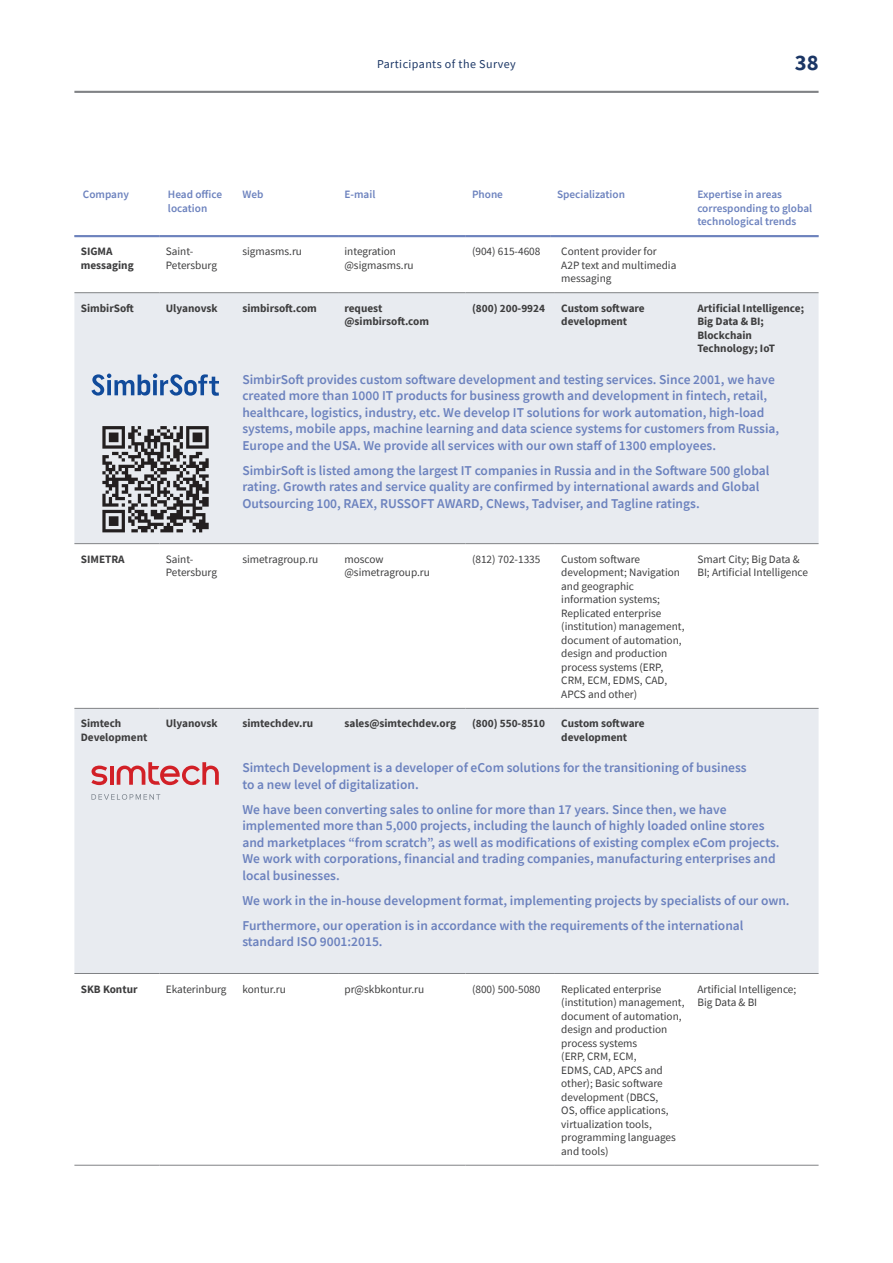
<style>
.page{position:relative;width:893px;height:1263px;background:#fff}
.page>*{position:absolute;margin:0;border:0;box-sizing:border-box;transform-origin:0 0}
.t1{font:700 22.5px "Source Sans Pro";color:#1b3665}
.t2{font:600 13.5px/16.5px "Source Sans Pro";color:#6c82be}
.t3{font:12px "Source Sans Pro";letter-spacing:.035em;color:#1b3665}
.t4{font:11.25px/13.5px "Source Sans Pro";color:#3e3e3f}
.t5{font:700 11.25px/13.5px "Source Sans Pro";color:#3e3e3f}
.t6{font:600 11.25px/13.5px "Source Sans Pro";color:#6c82be}
</style>
<div class="page">
<hr style="left:74px;top:91px;width:745px;height:2px;background:#808285">
<svg style="left:74px;top:293px;width:162px;height:680px;fill:#e8ebf0"></svg>
<svg style="left:236px;top:293px;width:583px;height:680px;fill:#e8ebf0"></svg>
<hr style="left:74px;top:543px;width:85px;height:1px;background:#808285">
<hr style="left:159px;top:543px;width:77px;height:1px;background:#808285">
<hr style="left:236px;top:543px;width:102px;height:1px;background:#808285">
<hr style="left:338px;top:543px;width:128px;height:1px;background:#808285">
<hr style="left:466px;top:543px;width:89px;height:1px;background:#808285">
<hr style="left:555px;top:543px;width:136px;height:1px;background:#808285">
<hr style="left:691px;top:543px;width:128px;height:1px;background:#808285">
<hr style="left:74px;top:973px;width:85px;height:1px;background:#808285">
<hr style="left:159px;top:973px;width:77px;height:1px;background:#808285">
<hr style="left:236px;top:973px;width:102px;height:1px;background:#808285">
<hr style="left:338px;top:973px;width:128px;height:1px;background:#808285">
<hr style="left:466px;top:973px;width:89px;height:1px;background:#808285">
<hr style="left:555px;top:973px;width:136px;height:1px;background:#808285">
<hr style="left:691px;top:973px;width:128px;height:1px;background:#808285">
<hr style="left:74px;top:292px;width:85px;height:1px;background:#808285">
<hr style="left:159px;top:292px;width:77px;height:1px;background:#808285">
<hr style="left:236px;top:292px;width:102px;height:1px;background:#808285">
<hr style="left:338px;top:292px;width:128px;height:1px;background:#808285">
<hr style="left:466px;top:292px;width:89px;height:1px;background:#808285">
<hr style="left:555px;top:292px;width:136px;height:1px;background:#808285">
<hr style="left:691px;top:292px;width:128px;height:1px;background:#808285">
<hr style="left:74px;top:708px;width:85px;height:1px;background:#808285">
<hr style="left:159px;top:708px;width:77px;height:1px;background:#808285">
<hr style="left:236px;top:708px;width:102px;height:1px;background:#808285">
<hr style="left:338px;top:708px;width:128px;height:1px;background:#808285">
<hr style="left:466px;top:708px;width:89px;height:1px;background:#808285">
<hr style="left:555px;top:708px;width:136px;height:1px;background:#808285">
<hr style="left:691px;top:708px;width:128px;height:1px;background:#808285">
<hr style="left:74px;top:1165px;width:85px;height:1px;background:#808285">
<hr style="left:159px;top:1165px;width:77px;height:1px;background:#808285">
<hr style="left:236px;top:1165px;width:102px;height:1px;background:#808285">
<hr style="left:338px;top:1165px;width:128px;height:1px;background:#808285">
<hr style="left:466px;top:1165px;width:89px;height:1px;background:#808285">
<hr style="left:555px;top:1165px;width:136px;height:1px;background:#808285">
<hr style="left:691px;top:1165px;width:128px;height:1px;background:#808285">
<svg style="left:91px;top:373px;width:128px;height:23px;background:#94acce"></svg>
<svg style="left:102px;top:426px;width:107px;height:106px;background:#838386"></svg>
<hr style="left:110px;top:766px;width:4px;height:19px;background:#d22027">
<svg style="left:117px;top:762px;width:102px;height:23px;background:#df9ca1"></svg>
<svg style="left:91px;top:765px;width:16px;height:20px"></svg>
<svg style="left:92px;top:794px;width:68px;height:6px"></svg>
<hr style="left:74px;top:235px;width:85px;height:2px;background:#6c82be">
<hr style="left:159px;top:235px;width:77px;height:2px;background:#6c82be">
<hr style="left:236px;top:235px;width:102px;height:2px;background:#6c82be">
<hr style="left:338px;top:235px;width:128px;height:2px;background:#6c82be">
<hr style="left:466px;top:235px;width:85px;height:2px;background:#6c82be">
<hr style="left:551px;top:235px;width:140px;height:2px;background:#6c82be">
<hr style="left:691px;top:235px;width:128px;height:2px;background:#6c82be">
<p class="t3" style="left:377px;top:56px;width:140px">Participants of the Survey</p>
<h1 class="t1" style="left:795px;top:47px;width:25px">38</h1>
<p class="t6" style="left:83px;top:187px;width:48px">Company</p>
<p class="t6" style="left:168px;top:187px;width:56px">Head office location</p>
<p class="t6" style="left:242px;top:187px;width:23px">Web</p>
<p class="t6" style="left:344px;top:187px;width:32px">E-mail</p>
<p class="t6" style="left:472px;top:187px;width:33px">Phone</p>
<p class="t6" style="left:557px;top:187px;width:70px">Specialization</p>
<p class="t6" style="left:697px;top:187px;width:116px">Expertise in areas corresponding to global technological trends</p>
<p class="t5" style="left:81px;top:244px;width:54px">SIGMA messaging</p>
<p class="t4" style="left:166px;top:244px;width:53px">Saint-<br>Petersburg</p>
<p class="t4" style="left:242px;top:244px;width:61px">sigmasms.ru</p>
<p class="t4" style="left:344px;top:244px;width:71px">integration @sigmasms.ru</p>
<p class="t4" style="left:472px;top:244px;width:70px">(904) 615-4608</p>
<p class="t4" style="left:561px;top:244px;width:117px">Content provider for<br>A2P text and multimedia messaging</p>
<p class="t5" style="left:81px;top:301px;width:55px">SimbirSoft</p>
<p class="t5" style="left:166px;top:301px;width:53px">Ulyanovsk</p>
<p class="t5" style="left:242px;top:301px;width:76px">simbirsoft.com</p>
<p class="t5" style="left:344px;top:301px;width:86px">request @simbirsoft.com</p>
<p class="t5" style="left:472px;top:301px;width:75px">(800) 200-9924</p>
<p class="t5" style="left:561px;top:301px;width:85px">Custom software development</p>
<p class="t5" style="left:697px;top:301px;width:108px">Artificial Intelligence;<br>Big Data &amp; BI;<br>Blockchain<br>Technology; IoT</p>
<p class="t2" style="left:242px;top:371px;width:538px">SimbirSoft provides custom software development and testing services. Since 2001, we have created more than 1000 IT products for business growth and development in fintech, retail, healthcare, logistics, industry, etc. We develop IT solutions for work automation, high-load systems, mobile apps, machine learning and data science systems for customers from Russia, Europe and the USA. We provide all services with our own staff of 1300 employees.</p>
<p class="t2" style="left:242px;top:462px;width:528px">SimbirSoft is listed among the largest IT companies in Russia and in the Software 500 global rating. Growth rates and service quality are confirmed by international awards and Global<br>Outsourcing 100, RAEX, RUSSOFT AWARD, CNews, Tadviser, and Tagline ratings.</p>
<p class="t5" style="left:81px;top:552px;width:45px">SIMETRA</p>
<p class="t4" style="left:166px;top:552px;width:53px">Saint-<br>Petersburg</p>
<p class="t4" style="left:242px;top:552px;width:78px">simetragroup.ru</p>
<p class="t4" style="left:344px;top:552px;width:87px">moscow @simetragroup.ru</p>
<p class="t4" style="left:472px;top:552px;width:70px">(812) 702-1335</p>
<p class="t4" style="left:561px;top:552px;width:125px">Custom software development; Navigation and geographic information systems;<br>Replicated enterprise (institution) management, document of automation, design and production process systems (ERP,<br>CRM, ECM, EDMS, CAD,<br>APCS and other)</p>
<p class="t4" style="left:697px;top:552px;width:112px">Smart City; Big Data &amp;<br>BI; Artificial Intelligence</p>
<p class="t5" style="left:81px;top:717px;width:68px">Simtech<br>Development</p>
<p class="t5" style="left:166px;top:717px;width:53px">Ulyanovsk</p>
<p class="t5" style="left:242px;top:717px;width:72px">simtechdev.ru</p>
<p class="t5" style="left:344px;top:717px;width:113px">sales@simtechdev.org</p>
<p class="t5" style="left:472px;top:717px;width:75px">(800) 550-8510</p>
<p class="t5" style="left:561px;top:717px;width:85px">Custom software development</p>
<p class="t2" style="left:242px;top:759px;width:506px">Simtech Development is a developer of eCom solutions for the transitioning of business to a new level of digitalization.</p>
<p class="t2" style="left:242px;top:801px;width:539px">We have been converting sales to online for more than 17 years. Since then, we have implemented more than 5,000 projects, including the launch of highly loaded online stores and marketplaces “from scratch”, as well as modifications of existing complex eCom projects.<br>We work with corporations, financial and trading companies, manufacturing enterprises and local businesses.</p>
<p class="t2" style="left:242px;top:888px;width:549px;line-height:25px">We work in the in-house development format, implementing projects by specialists of our own.<br>Furthermore, our operation is in accordance with the requirements of the international</p>
<p class="t2" style="left:242px;top:933px;width:142px">standard ISO 9001:2015.</p>
<p class="t5" style="left:81px;top:982px;width:58px">SKB Kontur</p>
<p class="t4" style="left:166px;top:982px;width:62px">Ekaterinburg</p>
<p class="t4" style="left:242px;top:982px;width:45px">kontur.ru</p>
<p class="t4" style="left:344px;top:982px;width:81px">pr@skbkontur.ru</p>
<p class="t4" style="left:472px;top:982px;width:70px">(800) 500-5080</p>
<p class="t4" style="left:561px;top:982px;width:125px">Replicated enterprise (institution) management, document of automation, design and production process systems<br>(ERP, CRM, ECM,<br>EDMS, CAD, APCS and other); Basic software development (DBCS,<br>OS, office applications, virtualization tools, programming languages and tools)</p>
<p class="t4" style="left:697px;top:982px;width:100px">Artificial Intelligence;<br>Big Data &amp; BI</p>
</div>
